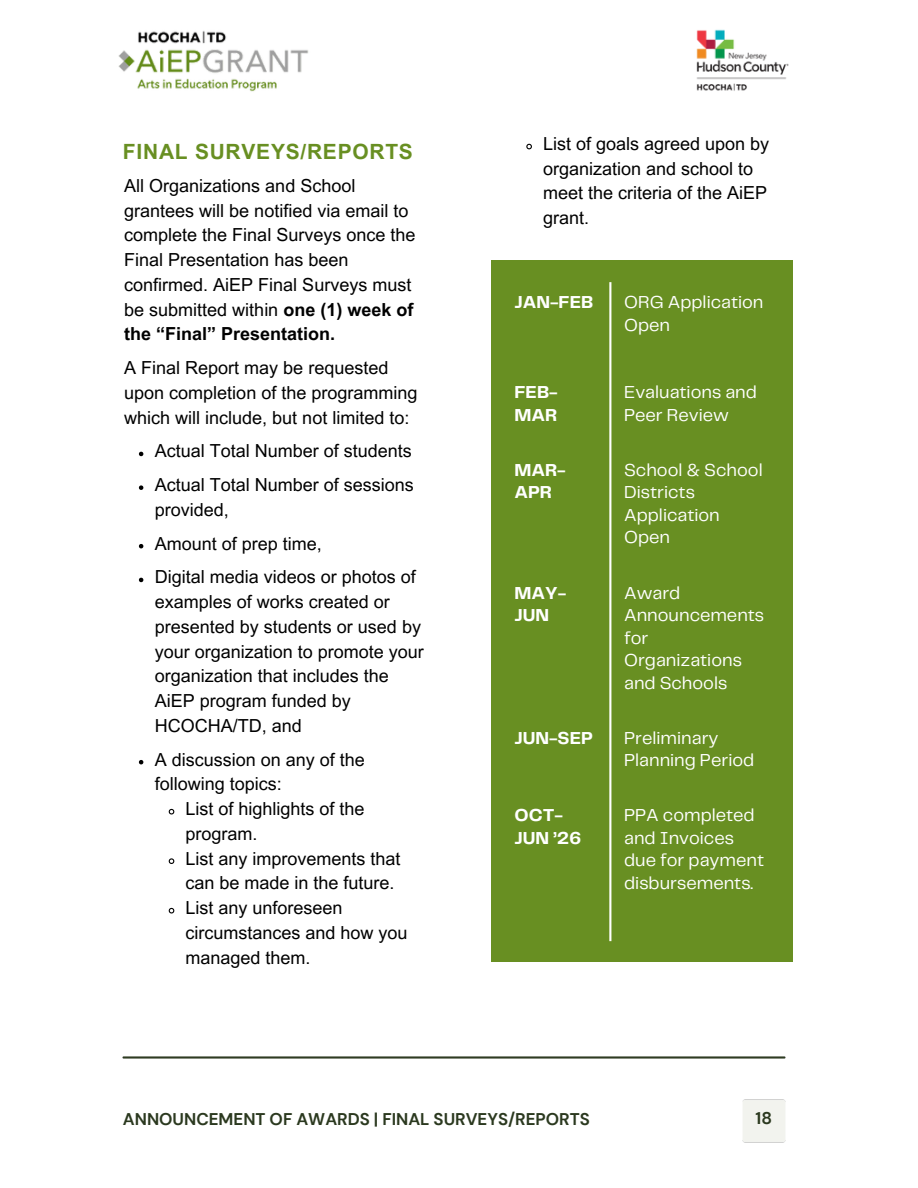
<style>
.page{position:relative;width:918px;height:1188px;background:#fff}
.page>*{position:absolute;margin:0;border:0;box-sizing:border-box;transform-origin:0 0}
.t1{font:700 21px "Arial MT Pro";letter-spacing:.035em;color:#688f22}
.t2{font:18px/24.8px "Arial MT Pro";color:#000}
.t3{font:18px/22.5px "Telegraf";color:#fff}
.t4{font:700 18px/22.5px "Telegraf";color:#fff}
.t5{font:700 16.95px "DM Sans";color:#2b391f}
.s1{font-weight:700}
</style>
<div class="page">
<img style="left:118px;top:31px;width:191px;height:61px">
<img style="left:696px;top:29px;width:93px;height:62px">
<img style="left:122px;top:1056px;width:664px;height:3px">
<svg style="left:139px;top:452px;width:4px;height:4px"></svg>
<svg style="left:139px;top:485px;width:4px;height:5px"></svg>
<svg style="left:139px;top:544px;width:4px;height:4px"></svg>
<svg style="left:139px;top:578px;width:4px;height:4px"></svg>
<svg style="left:139px;top:760px;width:4px;height:4px"></svg>
<svg style="left:168px;top:808px;width:7px;height:7px"></svg>
<svg style="left:168px;top:858px;width:7px;height:6px"></svg>
<svg style="left:168px;top:907px;width:7px;height:7px"></svg>
<div style="left:491px;top:261px;width:302px;height:701px;background:#688f22"></div>
<hr style="left:609px;top:282px;width:2px;height:659px;background:#fff">
<svg style="left:526px;top:143px;width:6px;height:7px"></svg>
<p class="t1" style="left:123px;top:144px;width:291px">FINAL SURVEYS/REPORTS</p>
<p class="t2" style="left:124px;top:175px;width:293px">All Organizations and School grantees will be notified via email to complete the Final Surveys once the<br>Final Presentation has been confirmed. AiEP Final Surveys must be submitted within <span class="s1">one (1) week of the “Final” Presentation.</span></p>
<p class="t2" style="left:124px;top:358px;width:295px">A Final Report may be requested upon completion of the programming which will include, but not limited to:</p>
<p class="t2" style="left:155px;top:441px;width:259px">Actual Total Number of students</p>
<p class="t2" style="left:155px;top:475px;width:261px">Actual Total Number of sessions provided,</p>
<p class="t2" style="left:155px;top:533px;width:169px">Amount of prep time,</p>
<p class="t2" style="left:155px;top:567px;width:271px">Digital media videos or photos of examples of works created or presented by students or used by your organization to promote your organization that includes the<br>AiEP program funded by<br>HCOCHA/TD, and</p>
<p class="t2" style="left:155px;top:749px;width:212px">A discussion on any of the following topics:</p>
<p class="t2" style="left:185px;top:799px;width:181px">List of highlights of the program.</p>
<p class="t2" style="left:185px;top:848px;width:217px">List any improvements that can be made in the future.</p>
<p class="t2" style="left:185px;top:898px;width:224px">List any unforeseen circumstances and how you managed them.</p>
<p class="t2" style="left:543px;top:134px;width:228px">List of goals agreed upon by organization and school to meet the criteria of the AiEP grant.</p>
<p class="t4" style="left:514px;top:292px;width:80px">JAN-FEB</p>
<p class="t3" style="left:624px;top:292px;width:141px">ORG Application<br>Open</p>
<p class="t4" style="left:514px;top:382px;width:45px">FEB-<br>MAR</p>
<p class="t3" style="left:624px;top:382px;width:134px">Evaluations and<br>Peer Review</p>
<p class="t4" style="left:514px;top:460px;width:53px">MAR-<br>APR</p>
<p class="t3" style="left:624px;top:460px;width:140px">School &amp; School<br>Districts<br>Application<br>Open</p>
<p class="t4" style="left:514px;top:582px;width:53px">MAY-<br>JUN</p>
<p class="t3" style="left:624px;top:582px;width:142px">Award<br>Announcements for<br>Organizations and Schools</p>
<p class="t4" style="left:514px;top:727px;width:80px">JUN-SEP</p>
<p class="t3" style="left:624px;top:727px;width:132px">Preliminary<br>Planning Period</p>
<p class="t4" style="left:514px;top:805px;width:68px">OCT-<br>JUN ’26</p>
<p class="t3" style="left:624px;top:805px;width:141px">PPA completed and Invoices due for payment disbursements.</p>
<p class="t5" style="left:123px;top:1108px;width:468px">ANNOUNCEMENT OF AWARDS | FINAL SURVEYS/REPORTS</p>
<h1 class="t5" style="left:756px;top:1108px;width:18px">18</h1>
</div>
